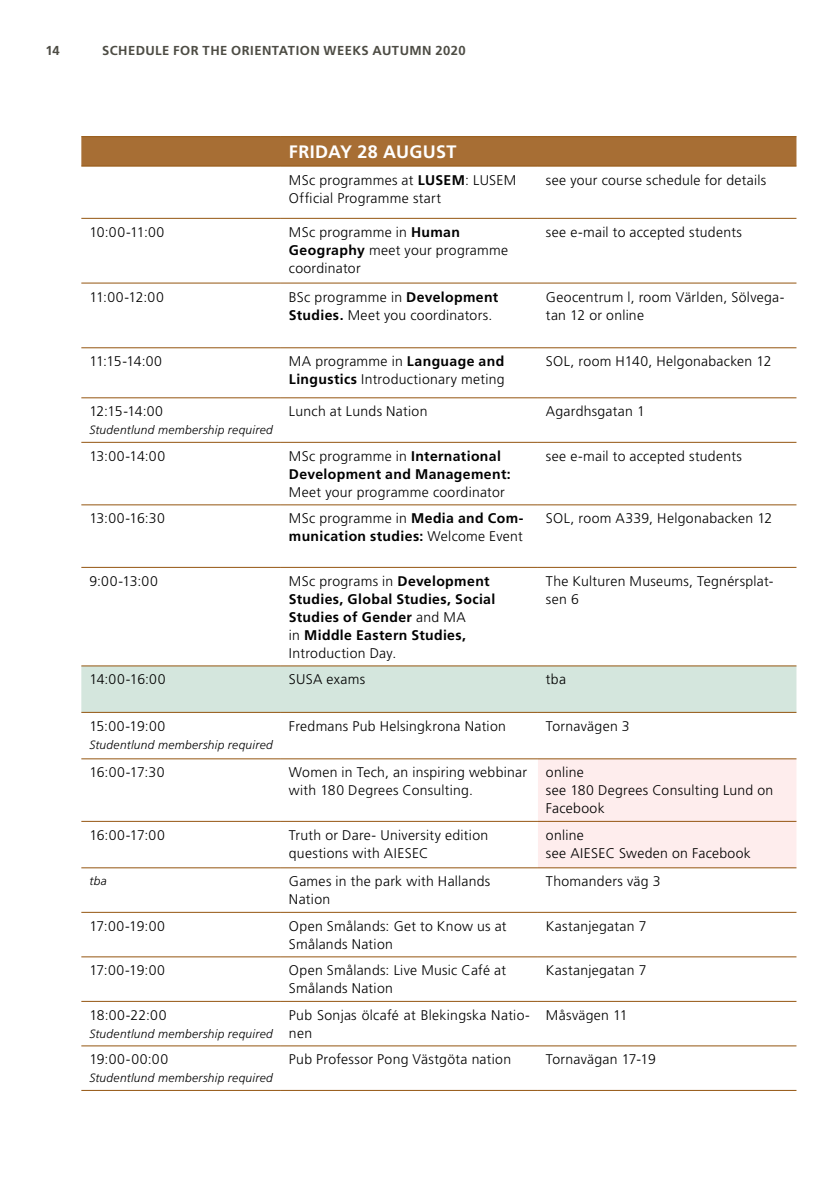
<style>
.page{position:relative;width:840px;height:1191px;background:#fff}
.page>*{position:absolute;margin:0;border:0;box-sizing:border-box;transform-origin:0 0}
.t1{font:700 18px "Frutiger LT Std";letter-spacing:.02em;color:#fff}
.t2{font:300 14px/18px "Frutiger LT Std";letter-spacing:.02em;color:#000}
.t3{font:700 14px/18px "Frutiger LT Std";letter-spacing:.025em;color:#000}
.t4{font:700 13px "Frutiger LT Std";letter-spacing:.035em;color:#4d4c44}
.t5{font:italic 300 12px "Frutiger LT Std";letter-spacing:.025em;color:#000}
.s1{font-weight:700}
.s2{font-weight:300}
</style>
<div class="page">
<div style="left:81px;top:137px;width:715px;height:29px;background:#a76e34"></div>
<svg style="left:81px;top:217px;width:715px;height:695px"></svg>
<div style="left:81px;top:666px;width:715px;height:46px;background:#d4e6dd"></div>
<div style="left:537px;top:759px;width:259px;height:108px;background:#feeded"></div>
<hr style="left:81px;top:166px;width:200px;height:1px;background:#945510">
<hr style="left:81px;top:282px;width:200px;height:1px;background:#945510">
<hr style="left:81px;top:397px;width:200px;height:1px;background:#945510">
<hr style="left:281px;top:821px;width:256px;height:1px;background:#945510">
<hr style="left:537px;top:821px;width:259px;height:1px;background:#945510">
<hr style="left:81px;top:1045px;width:200px;height:1px;background:#945510">
<hr style="left:81px;top:821px;width:200px;height:1px;background:#945510">
<hr style="left:281px;top:166px;width:256px;height:1px;background:#945510">
<hr style="left:537px;top:166px;width:259px;height:1px;background:#945510">
<hr style="left:281px;top:282px;width:256px;height:1px;background:#945510">
<hr style="left:537px;top:282px;width:259px;height:1px;background:#945510">
<hr style="left:281px;top:397px;width:256px;height:1px;background:#945510">
<hr style="left:537px;top:397px;width:259px;height:1px;background:#945510">
<hr style="left:81px;top:136px;width:200px;height:1px;background:#945510">
<hr style="left:81px;top:218px;width:200px;height:1px;background:#945510">
<hr style="left:81px;top:347px;width:200px;height:1px;background:#945510">
<hr style="left:81px;top:442px;width:200px;height:1px;background:#945510">
<hr style="left:81px;top:758px;width:200px;height:1px;background:#945510">
<hr style="left:81px;top:867px;width:200px;height:1px;background:#945510">
<hr style="left:81px;top:912px;width:200px;height:1px;background:#945510">
<hr style="left:81px;top:956px;width:200px;height:1px;background:#945510">
<hr style="left:81px;top:1001px;width:200px;height:1px;background:#945510">
<hr style="left:81px;top:1090px;width:200px;height:1px;background:#945510">
<hr style="left:81px;top:504px;width:200px;height:1px;background:#945510">
<hr style="left:81px;top:567px;width:200px;height:1px;background:#945510">
<hr style="left:81px;top:712px;width:200px;height:1px;background:#945510">
<hr style="left:281px;top:1045px;width:256px;height:1px;background:#945510">
<hr style="left:537px;top:1045px;width:259px;height:1px;background:#945510">
<hr style="left:281px;top:136px;width:256px;height:1px;background:#945510">
<hr style="left:537px;top:136px;width:259px;height:1px;background:#945510">
<hr style="left:281px;top:218px;width:256px;height:1px;background:#945510">
<hr style="left:537px;top:218px;width:259px;height:1px;background:#945510">
<hr style="left:281px;top:347px;width:256px;height:1px;background:#945510">
<hr style="left:537px;top:347px;width:259px;height:1px;background:#945510">
<hr style="left:281px;top:442px;width:256px;height:1px;background:#945510">
<hr style="left:537px;top:442px;width:259px;height:1px;background:#945510">
<hr style="left:281px;top:504px;width:256px;height:1px;background:#945510">
<hr style="left:537px;top:504px;width:259px;height:1px;background:#945510">
<hr style="left:281px;top:567px;width:256px;height:1px;background:#945510">
<hr style="left:537px;top:567px;width:259px;height:1px;background:#945510">
<hr style="left:281px;top:712px;width:256px;height:1px;background:#945510">
<hr style="left:537px;top:712px;width:259px;height:1px;background:#945510">
<hr style="left:281px;top:758px;width:256px;height:1px;background:#945510">
<hr style="left:537px;top:758px;width:259px;height:1px;background:#945510">
<hr style="left:281px;top:867px;width:256px;height:1px;background:#945510">
<hr style="left:537px;top:867px;width:259px;height:1px;background:#945510">
<hr style="left:281px;top:912px;width:256px;height:1px;background:#945510">
<hr style="left:537px;top:912px;width:259px;height:1px;background:#945510">
<hr style="left:281px;top:956px;width:256px;height:1px;background:#945510">
<hr style="left:537px;top:956px;width:259px;height:1px;background:#945510">
<hr style="left:281px;top:1001px;width:256px;height:1px;background:#945510">
<hr style="left:537px;top:1001px;width:259px;height:1px;background:#945510">
<hr style="left:281px;top:1090px;width:256px;height:1px;background:#945510">
<hr style="left:537px;top:1090px;width:259px;height:1px;background:#945510">
<hr style="left:81px;top:665px;width:200px;height:1px;background:#945510">
<hr style="left:281px;top:665px;width:256px;height:1px;background:#945510">
<hr style="left:537px;top:665px;width:259px;height:1px;background:#945510">
<p class="t4" style="left:45px;top:43px;width:16px">14</p>
<p class="t4" style="left:102px;top:43px;width:365px">SCHEDULE FOR THE ORIENTATION WEEKS AUTUMN 2020</p>
<p class="t1" style="left:289px;top:141px;width:169px">FRIDAY 28 AUGUST</p>
<p class="t2" style="left:289px;top:171px;width:228px">MSc programmes at <span class="s1">LUSEM</span>: LUSEM<br>Official Programme start</p>
<p class="t2" style="left:545px;top:171px;width:222px">see your course schedule for details</p>
<p class="t2" style="left:89px;top:223px;width:77px">10:00-11:00</p>
<p class="t2" style="left:289px;top:223px;width:220px">MSc programme in <span class="s1">Human<br>Geography</span> meet your programme coordinator</p>
<p class="t2" style="left:545px;top:223px;width:197px">see e-mail to accepted students</p>
<p class="t2" style="left:89px;top:288px;width:76px">11:00-12:00</p>
<p class="t2" style="left:289px;top:288px;width:211px">BSc programme in <span class="s1">Development<br>Studies.</span> Meet you coordinators.</p>
<p class="t2" style="left:545px;top:288px;width:240px">Geocentrum l, room Världen, Sölvega&shy;tan 12 or online</p>
<p class="t2" style="left:89px;top:353px;width:74px">11:15-14:00</p>
<p class="t2" style="left:289px;top:353px;width:217px">MA programme in <span class="s1">Language and<br>Lingustics</span> Introductionary meting</p>
<p class="t2" style="left:545px;top:353px;width:227px">SOL, room H140, Helgonabacken 12</p>
<p class="t2" style="left:89px;top:403px;width:75px">12:15-14:00</p>
<p class="t5" style="left:89px;top:423px;width:185px">Studentlund membership required</p>
<p class="t2" style="left:289px;top:403px;width:140px">Lunch at Lunds Nation</p>
<p class="t2" style="left:545px;top:403px;width:100px">Agardhsgatan 1</p>
<p class="t2" style="left:89px;top:447px;width:77px">13:00-14:00</p>
<p class="t3" style="left:289px;top:447px;width:223px"><span class="s2">MSc programme in</span> International<br>Development and Management:</p>
<p class="t2" style="left:289px;top:483px;width:217px">Meet your programme coordinator</p>
<p class="t2" style="left:545px;top:447px;width:197px">see e-mail to accepted students</p>
<p class="t2" style="left:89px;top:510px;width:77px">13:00-16:30</p>
<p class="t3" style="left:289px;top:509px;width:236px"><span class="s2">MSc programme in</span> Media and Com&shy;munication studies: <span class="s2">Welcome Event</span></p>
<p class="t2" style="left:545px;top:510px;width:228px">SOL, room A339, Helgonabacken 12</p>
<p class="t2" style="left:89px;top:572px;width:70px">9:00-13:00</p>
<p class="t3" style="left:289px;top:572px;width:208px"><span class="s2">MSc programs in</span> Development<br>Studies, Global Studies, Social<br>Studies of Gender <span class="s2">and MA<br>in</span> Middle Eastern Studies,<br><span class="s2">Introduction Day.</span></p>
<p class="t2" style="left:545px;top:572px;width:229px">The Kulturen Museums, Tegnérsplat&shy;sen 6</p>
<p class="t2" style="left:89px;top:671px;width:78px">14:00-16:00</p>
<p class="t2" style="left:289px;top:671px;width:78px">SUSA exams</p>
<p class="t2" style="left:545px;top:671px;width:22px">tba</p>
<p class="t2" style="left:89px;top:717px;width:77px">15:00-19:00</p>
<p class="t5" style="left:89px;top:738px;width:185px">Studentlund membership required</p>
<p class="t2" style="left:289px;top:717px;width:218px">Fredmans Pub Helsingkrona Nation</p>
<p class="t2" style="left:545px;top:717px;width:85px">Tornavägen 3</p>
<p class="t2" style="left:89px;top:763px;width:77px">16:00-17:30</p>
<p class="t2" style="left:289px;top:763px;width:239px">Women in Tech, an inspiring webbinar with 180 Degrees Consulting.</p>
<p class="t2" style="left:545px;top:763px;width:229px">online<br>see 180 Degrees Consulting Lund on<br>Facebook</p>
<p class="t2" style="left:89px;top:826px;width:77px">16:00-17:00</p>
<p class="t2" style="left:289px;top:826px;width:201px">Truth or Dare- University edition questions with AIESEC</p>
<p class="t2" style="left:545px;top:826px;width:206px">online<br>see AIESEC Sweden on Facebook</p>
<p class="t5" style="left:89px;top:874px;width:19px">tba</p>
<p class="t2" style="left:289px;top:872px;width:203px">Games in the park with Hallands<br>Nation</p>
<p class="t2" style="left:545px;top:872px;width:116px">Thomanders väg 3</p>
<p class="t2" style="left:89px;top:917px;width:77px">17:00-19:00</p>
<p class="t2" style="left:289px;top:917px;width:219px">Open Smålands: Get to Know us at<br>Smålands Nation</p>
<p class="t2" style="left:545px;top:917px;width:102px">Kastanjegatan 7</p>
<p class="t2" style="left:89px;top:961px;width:77px">17:00-19:00</p>
<p class="t2" style="left:289px;top:961px;width:218px">Open Smålands: Live Music Café at<br>Smålands Nation</p>
<p class="t2" style="left:545px;top:961px;width:102px">Kastanjegatan 7</p>
<p class="t2" style="left:89px;top:1006px;width:79px">18:00-22:00</p>
<p class="t5" style="left:89px;top:1027px;width:185px">Studentlund membership required</p>
<p class="t2" style="left:289px;top:1006px;width:242px">Pub Sonjas ölcafé at Blekingska Natio&shy;nen</p>
<p class="t2" style="left:545px;top:1006px;width:83px">Måsvägen 11</p>
<p class="t2" style="left:89px;top:1050px;width:80px">19:00-00:00</p>
<p class="t5" style="left:89px;top:1071px;width:185px">Studentlund membership required</p>
<p class="t2" style="left:289px;top:1050px;width:223px">Pub Professor Pong Västgöta nation</p>
<p class="t2" style="left:545px;top:1050px;width:111px">Tornavägan 17-19</p>
</div>
